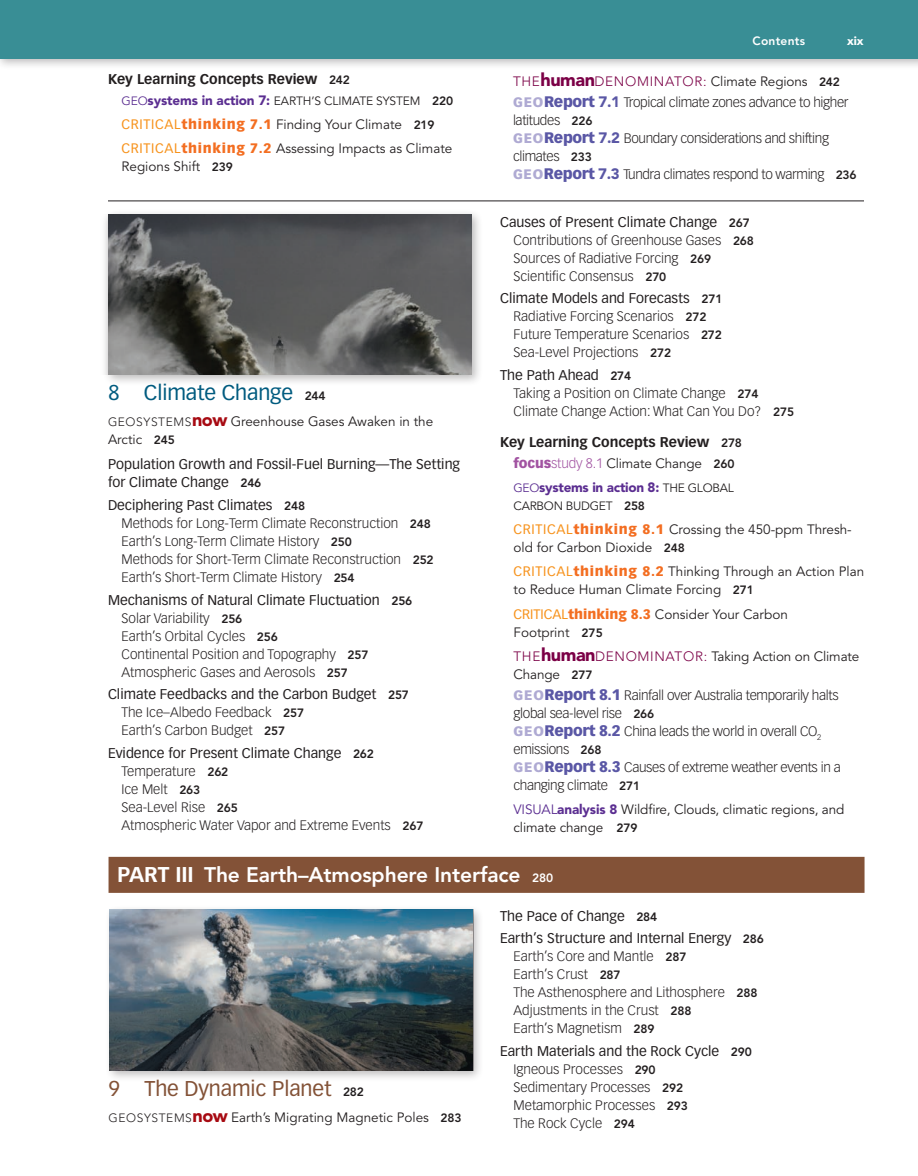
<style>
.page{position:relative;width:918px;height:1176px;background:#fff}
.page>*{position:absolute;margin:0;border:0;box-sizing:border-box;transform-origin:0 0}
.t1{font:800 21px "Avenir LT Std";letter-spacing:-.005em;color:#fff}
.t2{font:21px "Vectora LT Std";letter-spacing:-.005em;color:#835237}
.t3{font:21px "Vectora LT Std";letter-spacing:-.005em;color:#005b7f}
.t4{font:13.8px/22.5px "Vectora LT Std";color:#231f20}
.t5{font:700 13.8px "Vectora LT Std";color:#231f20}
.t6{font:300 13.5px/18px "Vectora LT Std";color:#231f20}
.t7{font:13.5px/18px "Avenir LT Std";color:#231f20}
.t8{font:300 13.5px/18px "Vectora LT Std";letter-spacing:-.025em;color:#231f20}
.t9{font:900 13.5px/24px "Avenir LT Std";letter-spacing:-.02em;color:#5b2e91}
.t10{font:12px "Avenir LT Std";letter-spacing:-.01em;color:#231f20}
.t11{font:800 12px "Avenir LT Std";letter-spacing:.02em;color:#fff}
.t12{font:800 12px "Avenir LT Std";color:#231f20}
.t13{font:900 12px "Avenir LT Std";color:#fff}
.s1{font-family:"Avenir LT Std";font-weight:800;font-size:12px}
.s2{color:#5b2e91}
.s3{font-weight:900;font-size:13.5px;color:#5b2e91}
.s4{font-weight:800}
.s5{font-family:"Vectora LT Std";color:#f7931d}
.s6{font-family:"Vectora LT Std";font-weight:900;color:#f36e21}
.s7{font-weight:800;font-size:12px}
.s8{font-family:"Avenir LT Std";font-weight:800;font-size:12px;color:#231f20}
.s9{font-weight:300;font-size:12px}
.s10{font-weight:900;font-size:18px;color:#a70a12}
.s11{font-family:"Avenir LT Std";color:#7b0046}
.s12{font-family:"Avenir LT Std";font-weight:900;font-size:18px;color:#7b0046}
.s13{font-family:"Avenir LT Std";font-weight:400}
.s14{font-weight:900;color:#afaad3}
.s15{font-weight:900;font-size:15px;color:#5a57a5}
.s16{font-family:"Avenir LT Std";font-weight:900;font-size:15px;color:#5a57a5}
.s17{font-family:"Vectora LT Std";color:#a153a1}
.s18{font-family:"Vectora LT Std";font-weight:300;color:#a153a1}
.s19{font-weight:400;color:#231f20}
.s20{font-weight:800;font-size:12px;color:#231f20}
.s21{font-weight:400;font-size:12px}
.s22{font-weight:400;font-size:12px;color:#231f20}
.s23{font-weight:400}
.s24{font-weight:300;color:#7b0046}
.s25{font-weight:900;font-size:18px;color:#7b0046}
.s26{font-weight:900;color:#5b2e91}
.s27{font-family:"Vectora LT Std";font-weight:700}
.s28{font-size:12px}
</style>
<div class="page">
<div style="left:0;top:0;width:918px;height:70px;background:#231f20;opacity:.3"></div>
<div style="left:0;top:0;width:918px;height:58px;background:#398e95"></div>
<div style="left:105px;top:904px;width:379px;height:177px;background:#231f20;opacity:.3"></div>
<img style="left:110px;top:909px;width:363px;height:160px">
<div style="left:109px;top:856px;width:756px;height:36px;background:#835237"></div>
<div style="left:98px;top:209px;width:385px;height:177px;background:#231f20;opacity:.3"></div>
<img style="left:98px;top:214px;width:11px;height:161px">
<img style="left:109px;top:214px;width:363px;height:161px">
<hr style="left:108px;top:200px;width:756px;height:1px;background:#231f20">
<p class="t5" style="left:108px;top:70px;width:244px">Key Learning Concepts Review <span class="s1">242</span></p>
<p class="t10" style="left:122px;top:93px;width:333px"><span class="s2">GEO</span><span class="s3">systems in action 7:</span> Earth’s Climate System <span class="s4">220</span></p>
<p class="t7" style="left:122px;top:112px;width:332px;line-height:24px"><span class="s5">critical</span><span class="s6">thinking 7.1</span> Finding Your Climate <span class="s7">219 </span><span class="s5">critical</span><span class="s6">thinking 7.2</span> Assessing I mpacts as Climate</p>
<p class="t7" style="left:122px;top:157px;width:113px">Regions Shift <span class="s7">239</span></p>
<p class="t3" style="left:108px;top:380px;width:219px">8 Climate Change <span class="s8">244</span></p>
<p class="t7" style="left:108px;top:412px;width:327px"><span class="s9">GEOSYST EMS</span> <span class="s10">now</span> Greenhouse Gases Awaken in the<br>Arctic <span class="s7">245</span></p>
<p class="t4" style="left:108px;top:455px;width:354px;line-height:18px">Population Growth and Fossil-Fuel Burning—The Setting for Climate Change <span class="s1">246</span></p>
<p class="t4" style="left:108px;top:494px;width:199px">Deciphering Past Climates <span class="s1">248</span></p>
<p class="t6" style="left:122px;top:514px;width:314px">Methods for Long-Term Climate Reconstruction <span class="s1">248<br></span>Earth’s Long-Term Climate History <span class="s1">250<br></span>Methods for Short-Term Climate Reconstruction <span class="s1">252<br></span>Earth’s Short-Term Climate History <span class="s1">254</span></p>
<p class="t4" style="left:108px;top:588px;width:306px">Mechanisms of Natural Climate Fluctuation <span class="s1">256</span></p>
<p class="t6" style="left:122px;top:608px;width:248px">Solar Variability <span class="s1">256<br></span>Earth’s Orbital Cycles <span class="s1">256<br></span>Continental Position and Topography <span class="s1">257<br></span>Atmospheric Gases and Aerosols <span class="s1">257</span></p>
<p class="t4" style="left:108px;top:683px;width:303px">Climate Feedbacks and the Carbon Budget <span class="s1">257</span></p>
<p class="t6" style="left:122px;top:703px;width:184px">The Ice–Albedo Feedback <span class="s1">257<br></span>Earth’s Carbon Budget <span class="s1">257</span></p>
<p class="t4" style="left:108px;top:741px;width:267px">Evidence for Present Climate Change <span class="s1">262</span></p>
<p class="t6" style="left:122px;top:761px;width:303px">Temperature <span class="s1">262<br></span>Ice Melt <span class="s1">263<br></span>Sea-Level Rise <span class="s1">265<br></span>Atmospheric Water Vapor and Extreme Events <span class="s1">267</span></p>
<p class="t11" style="left:753px;top:34px;width:54px">Contents</p>
<p class="t13" style="left:847px;top:34px;width:18px">xix</p>
<p class="t8" style="left:513px;top:71px;width:337px;line-height:21px"><span class="s11">T HE</span><span class="s12">human</span><span class="s11">D ENOM INATOR :</span> <span class="s13">Climate Regions</span> <span class="s1">242<br></span><span class="s14">Geo</span><span class="s15">Report</span> <span class="s16">7.1</span> Tropical climate zones advance to higher</p>
<p class="t8" style="left:513px;top:112px;width:345px">latitudes <span class="s1">226<br></span><span class="s14">Geo</span><span class="s15">Report</span> <span class="s16">7.2</span> Boundary considerations and shifting climates <span class="s1">233<br></span><span class="s14">Geo</span><span class="s15">Report</span> <span class="s16">7.3</span> Tundra climates respond to warming <span class="s1">236</span></p>
<p class="t4" style="left:500px;top:210px;width:251px">Causes of Present Climate Change <span class="s1">267</span></p>
<p class="t6" style="left:514px;top:231px;width:242px">Contributions of Greenhouse Gases <span class="s1">268<br></span>Sources of Radiative Forcing <span class="s1">269<br></span>Scientific Consensus <span class="s1">270</span></p>
<p class="t4" style="left:500px;top:287px;width:224px">Climate Models and Forecasts <span class="s1">271</span></p>
<p class="t6" style="left:514px;top:307px;width:210px">Radiative Forcing Scenarios <span class="s1">272<br></span>Future Temperature Scenarios <span class="s1">272<br></span>Sea-Level Projections <span class="s1">272</span></p>
<p class="t4" style="left:500px;top:363px;width:133px">The Path Ahead <span class="s1">274</span></p>
<p class="t6" style="left:514px;top:384px;width:282px">Taking a Position on Climate Change <span class="s1">274<br></span>Climate Change Action: What Can You Do? <span class="s1">275</span></p>
<p class="t5" style="left:500px;top:434px;width:244px">Key Learning Concepts Review <span class="s1">278</span></p>
<p class="t9" style="left:514px;top:451px;width:223px"><span class="s17">focus</span><span class="s18">study 8.1</span> <span class="s19">Climate Change</span> <span class="s20">260<br></span><span class="s21">GEO</span>systems in action 8: <span class="s22">the g loba</span></p>
<p class="t10" style="left:728px;top:481px;width:7px">l</p>
<p class="t10" style="left:514px;top:499px;width:9px">carbo</p>
<p class="t10" style="left:554px;top:499px;width:21px">n budge</p>
<p class="t12" style="left:606px;top:499px;width:41px"><span class="s23">t</span> 258</p>
<p class="t7" style="left:514px;top:521px;width:340px"><span class="s5">c ritical</span><span class="s6">thinking 8.1</span> Crossing the 450-ppm Thresh&shy;old for Carbon Dioxide <span class="s7">248</span></p>
<p class="t7" style="left:514px;top:563px;width:352px"><span class="s5">critical</span><span class="s6">thinking 8.2</span> Thinking Through an Action Plan to Reduce H uman Climate Forcing <span class="s7">271</span></p>
<p class="t7" style="left:514px;top:605px;width:276px"><span class="s5">critical</span><span class="s6">thinking 8.3</span> Consider Your Carbon<br>Footprint <span class="s7">275</span></p>
<p class="t7" style="left:514px;top:647px;width:347px"><span class="s24">T HE</span><span class="s25">human</span><span class="s24">D ENOM INATOR :</span> Taking Action on Climate<br>Change <span class="s7">277</span></p>
<p class="t8" style="left:514px;top:685px;width:329px"><span class="s14">Geo</span><span class="s15">Report 8.1</span> Rainfall over Australia temporarily halts global sea-level rise <span class="s1">266<br></span><span class="s14">Geo</span><span class="s15">Report 8.2</span> China leads the world in overall CO<sub>2 </sub>emissions <span class="s1">268<br></span><span class="s14">Geo</span><span class="s15">Report 8.3</span> Causes of extreme weather events in a changing climate <span class="s1">271</span></p>
<p class="t7" style="left:514px;top:800px;width:332px"><span class="s2">VI SUAL</span><span class="s26">analysis 8</span> Wildfire, Clouds, climatic regions, and climate change <span class="s7">279</span></p>
<p class="t1" style="left:118px;top:861px;width:437px"><span class="s27">Part IiI</span> The Earth–Atmosphere Interface <span class="s28">280</span></p>
<p class="t2" style="left:109px;top:1075px;width:257px">9 The Dynamic Planet <span class="s8">282</span></p>
<p class="t7" style="left:109px;top:1107px;width:355px"><span class="s9">GEOSYST EMS</span> <span class="s10">now</span> Earth’s M igrating Magnetic Poles <span class="s7">283</span></p>
<p class="t4" style="left:500px;top:904px;width:265px">The Pace of Change <span class="s1">284<br></span>Earth’s Structure and Internal Energy <span class="s1">286</span></p>
<p class="t6" style="left:514px;top:947px;width:245px">Earth’s Core and Mantle <span class="s1">287<br></span>Earth’s Crust <span class="s1">287<br></span>The Asthenosphere and Lithosphere <span class="s1">288<br></span>Adjustments in the Crust <span class="s1">288<br></span>Earth’s Magnetism <span class="s1">289</span></p>
<p class="t4" style="left:500px;top:1039px;width:253px">Earth Materials and the Rock Cycle <span class="s1">290</span></p>
<p class="t6" style="left:514px;top:1059px;width:176px">Igneous Processes <span class="s1">290<br></span>Sedimentary Processes <span class="s1">292<br></span>Metamorphic Processes <span class="s1">293<br></span>The Rock Cycle <span class="s1">294</span></p>
</div>
